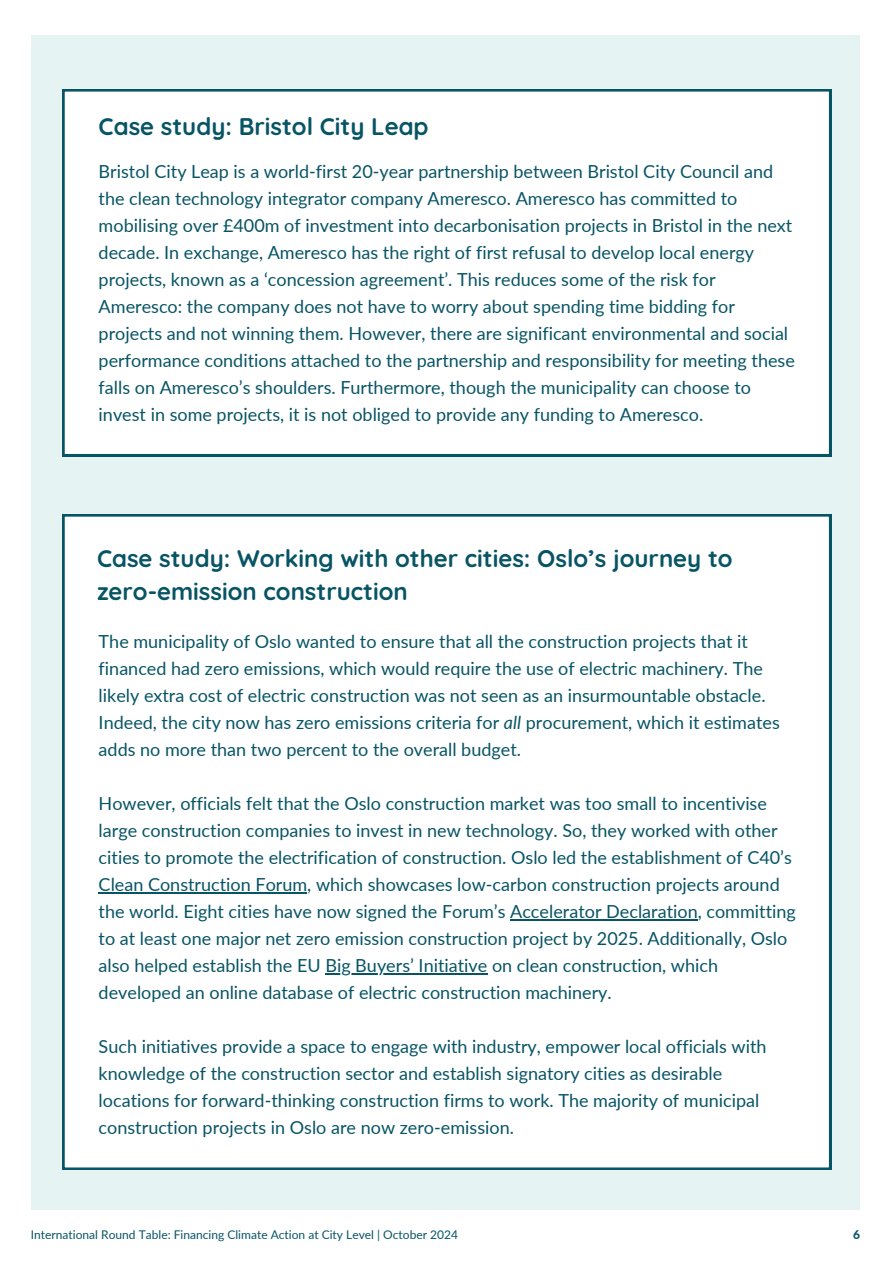
<style>
.page{position:relative;width:894px;height:1264px;background:#fff}
.page>*{position:absolute;margin:0;border:0;box-sizing:border-box;transform-origin:0 0}
.t1{font:700 24px/32.7px "Quicksand";color:#075465}
.t2{font:18px/27px "Lato";color:#075465}
.t3{font:12px "Lato";color:#075465}
.t4{font:800 12px "Lato";color:#075465}
.s1{font-style:italic}
</style>
<div class="page">
<div style="left:31px;top:35px;width:828px;height:1174px;background:#e5f4f3"></div>
<div style="left:62px;top:89px;width:768px;height:367px;background:#fff"></div>
<div style="left:62px;top:514px;width:768px;height:655px;background:#fff"></div>
<hr style="left:99px;top:892px;width:208px;height:1px;background:#075465">
<hr style="left:510px;top:919px;width:187px;height:1px;background:#075465">
<hr style="left:325px;top:973px;width:162px;height:1px;background:#075465">
<p class="t1" style="left:99px;top:110px;width:331px">Case study: Bristol City Leap</p>
<h1 class="t2" style="left:99px;top:157px;width:697px">Bristol City Leap is a world-first 20-year partnership between Bristol City Council and the clean technology integrator company Ameresco. Ameresco has committed to mobilising over £400m of investment into decarbonisation projects in Bristol in the next decade. In exchange, Ameresco has the right of first refusal to develop local energy projects, known as a ‘concession agreement’. This reduces some of the risk for Ameresco: the company does not have to worry about spending time bidding for projects and not winning them. However, there are significant environmental and social performance conditions attached to the partnership and responsibility for meeting these falls on Ameresco’s shoulders. Furthermore, though the municipality can choose to invest in some projects, it is not obliged to provide any funding to Ameresco.</h1>
<h2 class="t1" style="left:97px;top:541px;width:637px">Case study: Working with other cities: Oslo’s journey to zero-emission construction</h2>
<h1 class="t2" style="left:99px;top:627px;width:682px">The municipality of Oslo wanted to ensure that all the construction projects that it financed had zero emissions, which would require the use of electric machinery. The likely extra cost of electric construction was not seen as an insurmountable obstacle.<br>Indeed, the city now has zero emissions criteria for <span class="s1">all</span> procurement, which it estimates adds no more than two percent to the overall budget.</h1>
<h2 class="t2" style="left:99px;top:789px;width:698px">However, officials felt that the Oslo construction market was too small to incentivise large construction companies to invest in new technology. So, they worked with other cities to promote the electrification of construction. Oslo led the establishment of C40’s Clean Construction Forum, which showcases low-carbon construction projects around the world. Eight cities have now signed the Forum’s Accelerator Declaration, committing to at least one major net zero emission construction project by 2025. Additionally, Oslo also helped establish the EU Big Buyers’ Initiative on clean construction, which</h2>
<h2 class="t2" style="left:99px;top:978px;width:514px">developed an online database of electric construction machinery.</h2>
<h2 class="t2" style="left:99px;top:1032px;width:669px">Such initiatives provide a space to engage with industry, empower local officials with knowledge of the construction sector and establish signatory cities as desirable locations for forward-thinking construction firms to work. The majority of municipal construction projects in Oslo are now zero-emission.</h2>
<h2 class="t3" style="left:31px;top:1227px;width:428px">International Round Table: Financing Climate Action at City Level | October 2024</h2>
<p class="t4" style="left:853px;top:1227px;width:8px">6</p>
</div>
